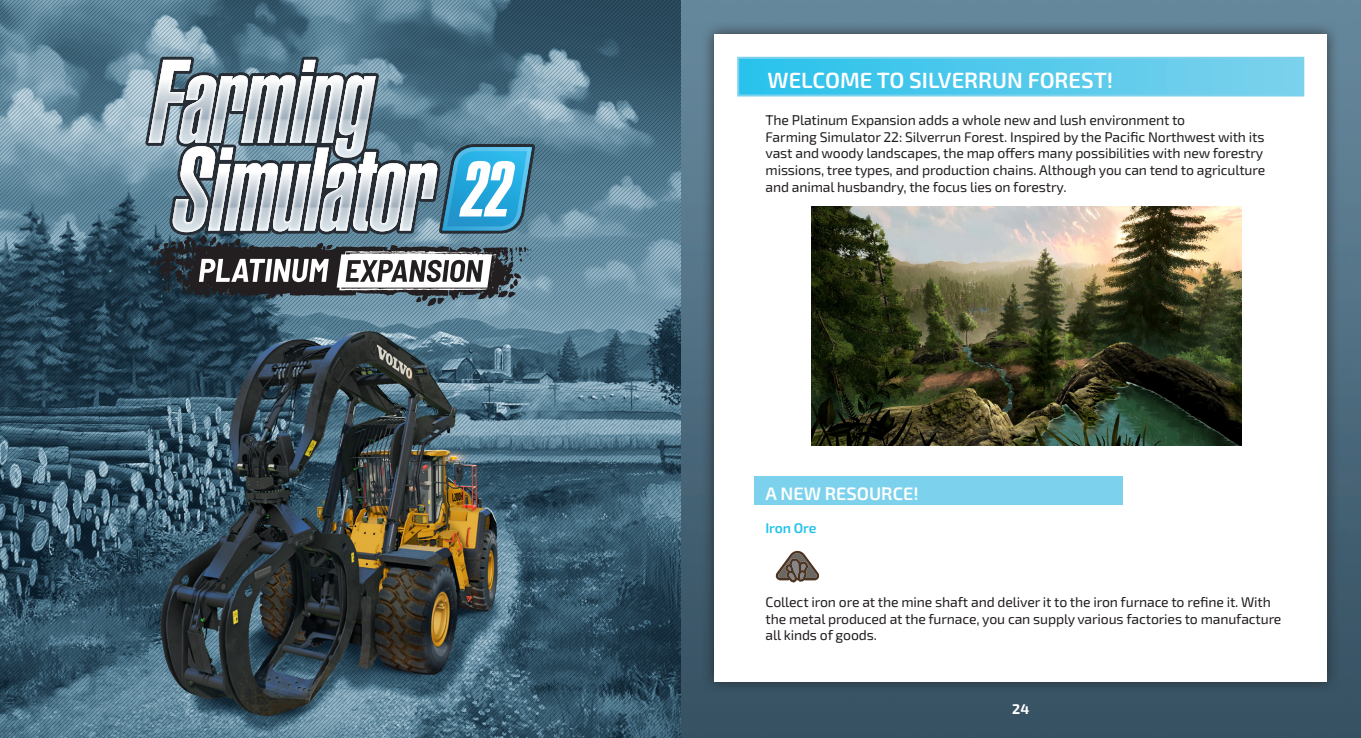
<style>
.page{position:relative;width:1361px;height:738px;background:#fff}
.page>*{position:absolute;margin:0;border:0;box-sizing:border-box;transform-origin:0 0}
.Headline{font:600 22px "Exo 2";color:#fff}
.Headline-2{font:600 18px "Exo 2";color:#fff}
.Basic{font:14px/16.8px "Exo 2";letter-spacing:-.01em;color:#231f20}
.Basic-2{font:600 14px "Exo 2";letter-spacing:-.01em;color:#27c2eb}
.t1{font:700 14px "Exo 2";color:#fff}
</style>
<div class="page">
<img style="left:680px;top:0;width:681px;height:737px">
<div style="left:701px;top:21px;width:639px;height:672px;background:#231f20;opacity:.75"></div>
<div style="left:714px;top:34px;width:613px;height:646px;background:#fff"></div>
<div style="left:738px;top:58px;width:565px;height:37px;background:linear-gradient(to right,#29c2eb,#7dd1ec)"></div>
<div style="left:737px;top:57px;width:567px;height:39px;border:2px solid #7cd2ec"></div>
<img style="left:811px;top:206px;width:430px;height:239px">
<div style="left:754px;top:476px;width:369px;height:28px;background:#7cd2ec"></div>
<svg style="left:776px;top:550px;width:43px;height:32px"></svg>
<img style="left:0;top:0;width:680px;height:737px">
<svg style="left:145px;top:57px;width:296px;height:178px"></svg>
<svg style="left:149px;top:60px;width:386px;height:246px"></svg>
<p class="Headline" style="left:767px;top:64px;width:347px">WELCOME TO SILVERRUN FOREST!</p>
<p class="Basic" style="left:765px;top:111px;width:501px">The Platinum Expansion adds a whole new and lush environment to<br>Farming Simulator 22: Silverrun Forest. Inspired by the Pacific Northwest with its vast and woody landscapes, the map offers many possibilities with new forestry missions, tree types, and production chains. Although you can tend to agriculture and animal husbandry, the focus lies on forestry.</p>
<p class="Headline-2" style="left:765px;top:480px;width:155px">A NEW RESOURCE!</p>
<p class="Basic-2" style="left:765px;top:518px;width:53px">Iron Ore</p>
<p class="Basic" style="left:765px;top:592px;width:517px">Collect iron ore at the mine shaft and deliver it to the iron furnace to refine it. With the metal produced at the furnace, you can supply various factories to manufacture all kinds of goods.</p>
<p class="t1" style="left:1012px;top:698px;width:19px">24</p>
</div>
